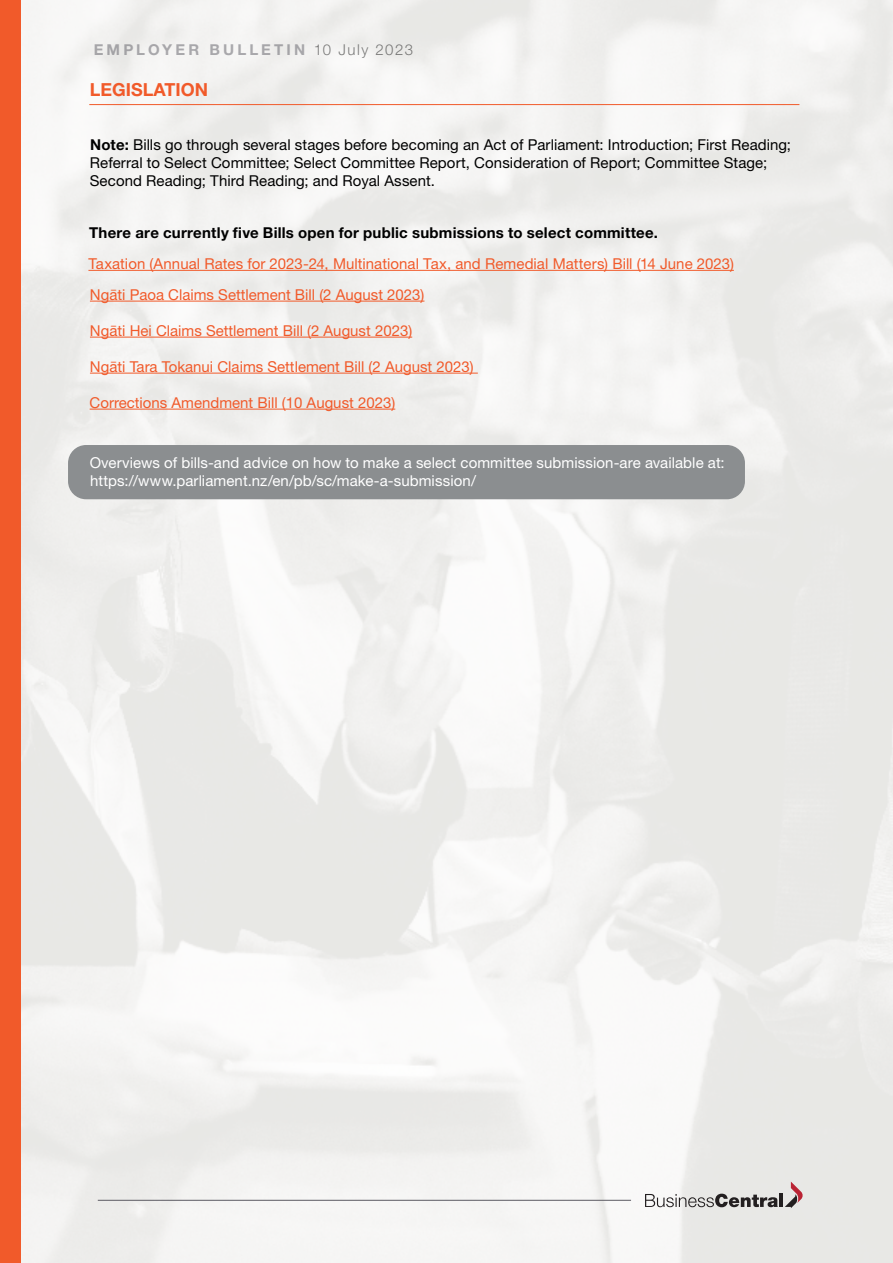
<style>
.page{position:relative;width:893px;height:1263px;background:#fff}
.page>*{position:absolute;margin:0;border:0;box-sizing:border-box;transform-origin:0 0}
.t1{font:700 18px "Helvetica Neue LT Pro";color:#f15a2a}
.t2{font:15px/30.8px "Helvetica Neue LT Pro";color:#f15a2a}
.t3{font:15px/18px "Helvetica Neue LT Pro";letter-spacing:.005em;color:#000}
.t4{font:15px/18px "Helvetica Neue LT Pro";letter-spacing:.005em;color:#fff}
.t5{font:700 15px "Helvetica Neue LT Pro";letter-spacing:.015em;color:#000}
.t6{font:700 15px "Helvetica Neue LT Pro";letter-spacing:.21em;color:#5c5b63}
.s1{font-weight:300;color:#000}
.s2{font-weight:700}
</style>
<div class="page">
<img style="left:21px;top:0;width:872px;height:1263px">
<hr style="left:98px;top:1200px;width:533px;height:1px;background:#5c5b63">
<svg style="left:645px;top:1194px;width:133px;height:13px"></svg>
<hr style="left:779px;top:1194px;width:4px;height:13px;background:#231f20">
<svg style="left:785px;top:1181px;width:18px;height:27px"></svg>
<div style="left:0;top:0;width:21px;height:1263px;background:#f15a2a"></div>
<hr style="left:89px;top:104px;width:710px;height:1px;background:#f15a2a">
<hr style="left:88px;top:270px;width:646px;height:1px;background:#f15a2a">
<hr style="left:90px;top:301px;width:334px;height:1px;background:#f15a2a">
<hr style="left:90px;top:337px;width:322px;height:1px;background:#f15a2a">
<hr style="left:90px;top:373px;width:388px;height:1px;background:#f15a2a">
<hr style="left:90px;top:409px;width:305px;height:1px;background:#f15a2a">
<div style="left:68px;top:445px;width:677px;height:54px;background:#8b8e90;border-radius:18px"></div>
<p class="t6" style="left:94px;top:41px;width:321px">EMPLOYER BULLETIN <span class="s1">10 July 2023</span></p>
<p class="t1" style="left:90px;top:78px;width:120px">LEGISLATION</p>
<p class="t3" style="left:90px;top:135px;width:703px"><span class="s2">Note:</span> Bills go through several stages before becoming an Act of Parliament: Introduction; First Reading;<br>Referral to Select Committee; Select Committee Report, Consideration of Report; Committee Stage;<br>Second Reading; Third Reading; and Royal Assent.</p>
<p class="t5" style="left:89px;top:223px;width:570px">There are currently five Bills open for public submissions to select committee.</p>
<p class="t2" style="left:88px;top:248px;width:647px">Taxation (Annual Rates for 2023-24, Multinational Tax, and Remedial Matters) Bill (14 June 2023)<br>Ngāti Paoa Claims Settlement Bill (2 August 2023)</p>
<p class="t2" style="left:90px;top:314px;width:324px">Ngāti Hei Claims Settlement Bill (2 August 2023)</p>
<p class="t2" style="left:90px;top:350px;width:385px">Ngāti Tara Tokanui Claims Settlement Bill (2 August 2023)</p>
<p class="t2" style="left:90px;top:386px;width:307px">Corrections Amendment Bill (10 August 2023)</p>
<p class="t4" style="left:90px;top:454px;width:636px">Overviews of bills-and advice on how to make a select committee submission-are available at: https://www.parliament.nz/en/pb/sc/make-a-submission/</p>
</div>
